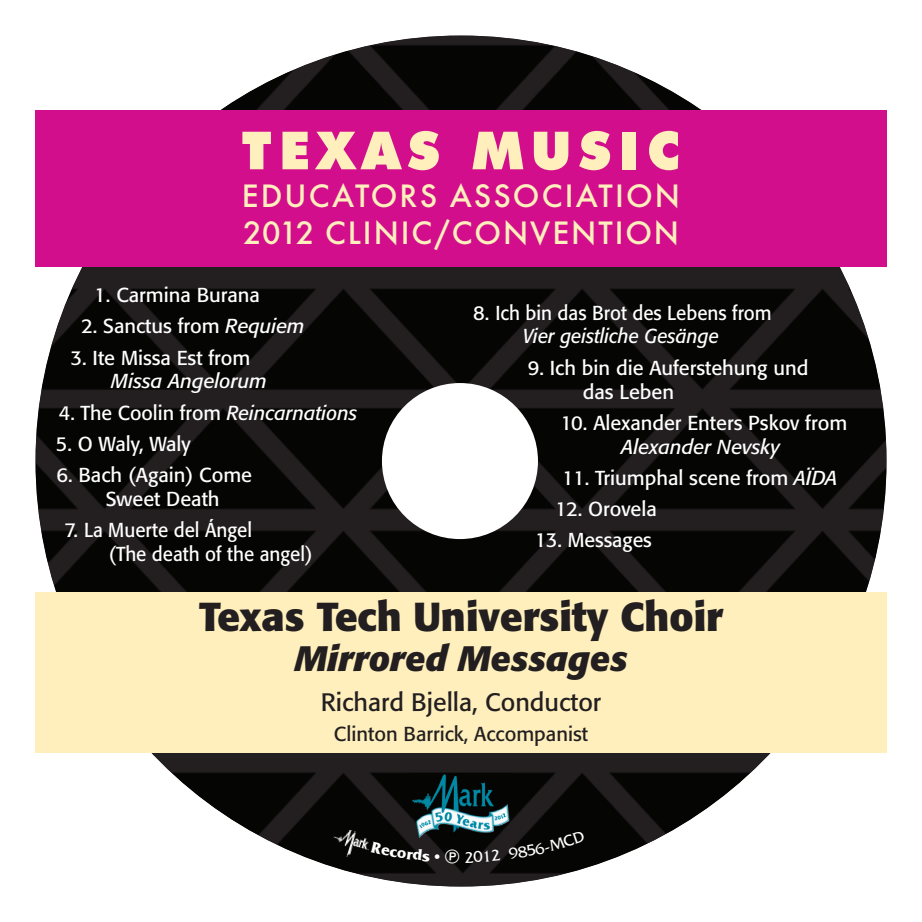
<style>
.page{position:relative;width:922px;height:922px;background:#fff}
.page>*{position:absolute;margin:0;border:0;box-sizing:border-box;transform-origin:0 0}
.t1{font:900 52.5px "Futura BT";letter-spacing:.135em;color:#feefbc}
.t2{font:700 40px "Formata";color:#231f20}
.t3{font:italic 700 35px "Formata";color:#231f20}
.t4{font:33.75px/37.5px "Futura T Medium";letter-spacing:.055em;color:#feefbc}
.t5{font:25px "Formata";color:#231f20}
.t6{font:20px/23.8px "Formata";color:#fff}
.t7{font:italic 20px "Formata";color:#fff}
.t8{font:20px "Formata";color:#231f20}
.t9{font:italic 20px "Formata";color:#fff;scale:.94 1}
.s1{font-style:italic}
</style>
<div class="page">
<img style="left:35px;top:35px;width:851px;height:851px;border-radius:50%">
<div style="left:382px;top:383px;width:156px;height:156px;background:#fff;border-radius:50%"></div>
<img style="left:330px;top:826px;width:41px;height:35px">
<img style="left:410px;top:773px;width:100px;height:66px">
<div style="left:35px;top:110px;width:851px;height:156px;background:#d20e8c"></div>
<div style="left:35px;top:591px;width:851px;height:161px;background:#feefbc"></div>
<svg style="left:370px;top:840px;width:69px;height:21px"></svg>
<svg style="left:445px;top:849px;width:14px;height:14px"></svg>
<svg style="left:465px;top:849px;width:35px;height:13px"></svg>
<svg style="left:508px;top:830px;width:77px;height:29px;background:#080707"></svg>
<h1 class="t1" style="left:241px;top:132px;width:440px">TEXAS MUSIC</h1>
<h3 class="t4" style="left:242px;top:176px;width:439px">EDUCATORS ASSOCIATION<br>2012 CLINIC/CONVENTION</h3>
<p class="t6" style="left:94px;top:285px;width:167px">1. Carmina Burana</p>
<p class="t6" style="left:81px;top:316px;width:225px">2. Sanctus from <span class="s1">Requiem</span></p>
<p class="t6" style="left:71px;top:347px;width:181px">3. Ite Missa Est from</p>
<p class="t7" style="left:111px;top:372px;width:157px">Missa Angelorum</p>
<p class="t6" style="left:59px;top:402px;width:300px">4. The Coolin from <span class="s1">Reincarnations</span></p>
<p class="t6" style="left:56px;top:433px;width:136px">5. O Waly, Waly</p>
<p class="t6" style="left:106px;top:465px;width:148px;text-indent:-49px">6. Bach (Again) Come<br>Sweet Death</p>
<p class="t6" style="left:109px;top:520px;width:205px;text-indent:-44px">7. La Muerte del Ángel<br>(The death of the angel)</p>
<p class="t6" style="left:473px;top:302px;width:300px">8. Ich bin das Brot des Lebens from</p>
<p class="t9" style="left:522px;top:327px;width:210px">Vier geistliche Gesänge</p>
<p class="t6" style="left:582px;top:357px;width:227px;text-indent:-55px">9. Ich bin die Auferstehung und das Leben</p>
<p class="t6" style="left:560px;top:412px;width:288px">10. Alexander Enters Pskov from</p>
<p class="t7" style="left:621px;top:437px;width:160px">Alexander Nevsky</p>
<p class="t6" style="left:562px;top:467px;width:277px">11. Triumphal scene from <span class="s1">AÏDA</span></p>
<p class="t6" style="left:555px;top:498px;width:103px">12. Orovela</p>
<p class="t6" style="left:534px;top:530px;width:118px">13. Messages</p>
<h2 class="t2" style="left:199px;top:598px;width:525px">Texas Tech University Choir</h2>
<h3 class="t3" style="left:294px;top:642px;width:334px">Mirrored Messages</h3>
<p class="t5" style="left:320px;top:690px;width:282px">Richard Bjella, Conductor</p>
<p class="t8" style="left:334px;top:724px;width:255px">Clinton Barrick, Accompanist</p>
</div>
